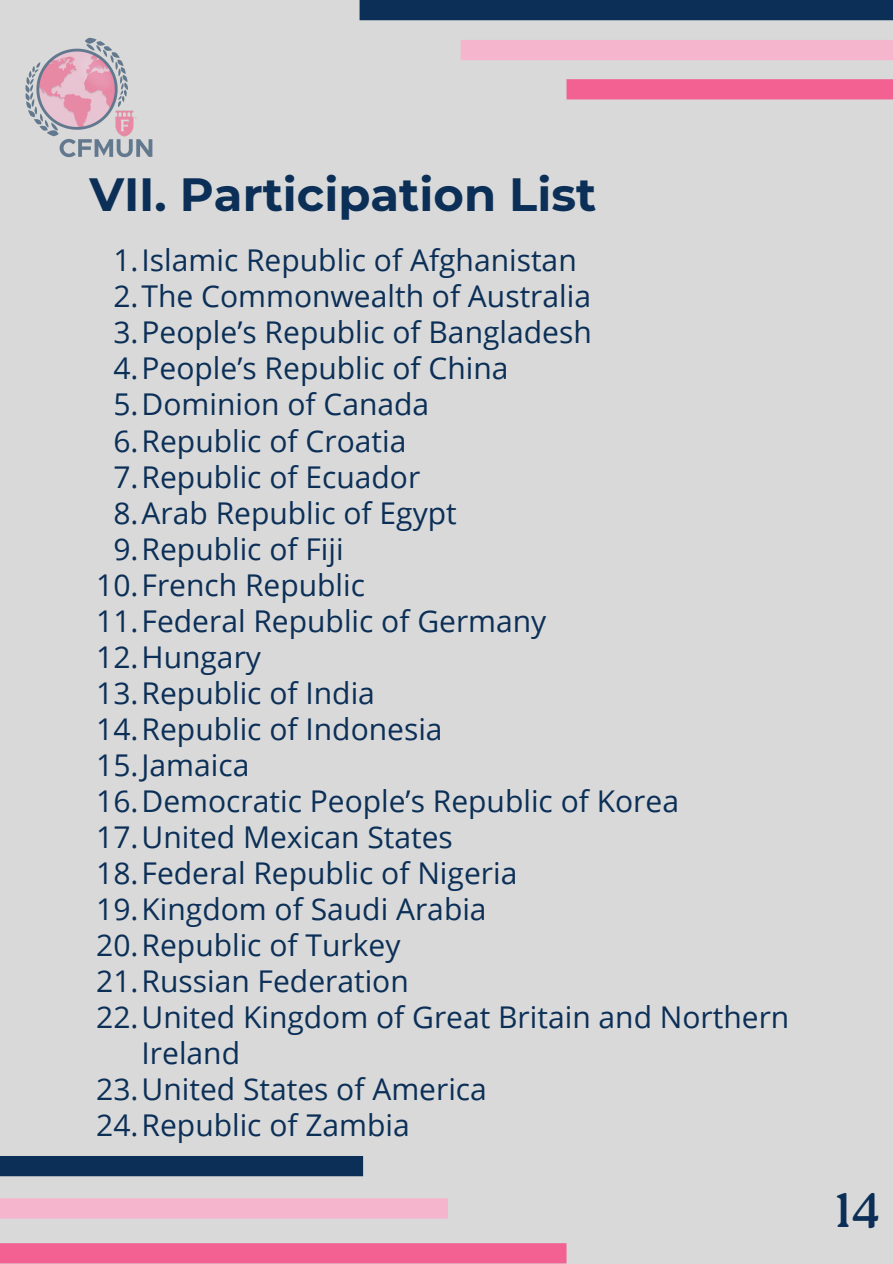
<style>
.page{position:relative;width:893px;height:1264px;background:#fff}
.page>*{position:absolute;margin:0;border:0;box-sizing:border-box;transform-origin:0 0}
.t1{font:48px "Roca One";color:#0b2f57}
.t2{font:700 46.5px "Montserrat";color:#0b2f57}
.t3{font:30px/36px "Open Sans";color:#0b2f57}
</style>
<div class="page">
<div style="left:0;top:0;width:892px;height:1263px;background:#d9d9d9"></div>
<div style="left:359px;top:0;width:533px;height:20px;background:#0b2f57"></div>
<div style="left:460px;top:40px;width:432px;height:20px;background:#f4b5cd"></div>
<div style="left:566px;top:79px;width:326px;height:20px;background:#f26191"></div>
<div style="left:0;top:1155px;width:363px;height:21px;background:#0b2f57"></div>
<div style="left:0;top:1198px;width:448px;height:20px;background:#f4b5cd"></div>
<div style="left:0;top:1243px;width:566px;height:20px;background:#f26191"></div>
<img style="left:25px;top:37px;width:128px;height:121px">
<h1 class="t2" style="left:89px;top:166px;width:508px">VII. Participation List</h1>
<p class="t3" style="left:113px;top:242px;width:465px">1.Islamic Republic of Afghanistan</p>
<p class="t3" style="left:113px;top:278px;width:479px">2.The Commonwealth of Australia</p>
<p class="t3" style="left:113px;top:314px;width:480px">3.People’s Republic of Bangladesh</p>
<p class="t3" style="left:113px;top:350px;width:396px">4.People’s Republic of China</p>
<p class="t3" style="left:113px;top:386px;width:317px">5.Dominion of Canada</p>
<p class="t3" style="left:113px;top:422px;width:294px">6.Republic of Croatia</p>
<p class="t3" style="left:113px;top:458px;width:308px">7.Republic of Ecuador</p>
<p class="t3" style="left:113px;top:494px;width:345px">8.Arab Republic of Egypt</p>
<p class="t3" style="left:113px;top:530px;width:232px">9.Republic of Fiji</p>
<p class="t3" style="left:96px;top:566px;width:270px">10.French Republic</p>
<p class="t3" style="left:96px;top:602px;width:451px">11.Federal Republic of Germany</p>
<p class="t3" style="left:96px;top:638px;width:166px">12.Hungary</p>
<p class="t3" style="left:96px;top:674px;width:280px">13.Republic of India</p>
<p class="t3" style="left:96px;top:710px;width:348px">14.Republic of Indonesia</p>
<p class="t3" style="left:96px;top:746px;width:155px">15.Jamaica</p>
<p class="t3" style="left:96px;top:782px;width:584px">16.Democratic People’s Republic of Korea</p>
<p class="t3" style="left:96px;top:818px;width:358px">17.United Mexican States</p>
<p class="t3" style="left:96px;top:854px;width:422px">18.Federal Republic of Nigeria</p>
<p class="t3" style="left:96px;top:890px;width:392px">19.Kingdom of Saudi Arabia</p>
<p class="t3" style="left:96px;top:926px;width:305px">20.Republic of Turkey</p>
<p class="t3" style="left:96px;top:962px;width:314px">21.Russian Federation</p>
<p class="t3" style="left:141px;top:998px;width:649px;text-indent:-45px">22.United Kingdom of Great Britain and Northern<br>Ireland</p>
<p class="t3" style="left:96px;top:1070px;width:392px">23.United States of America</p>
<p class="t3" style="left:96px;top:1106px;width:315px">24.Republic of Zambia</p>
<p class="t1" style="left:834px;top:1182px;width:47px">14</p>
</div>
